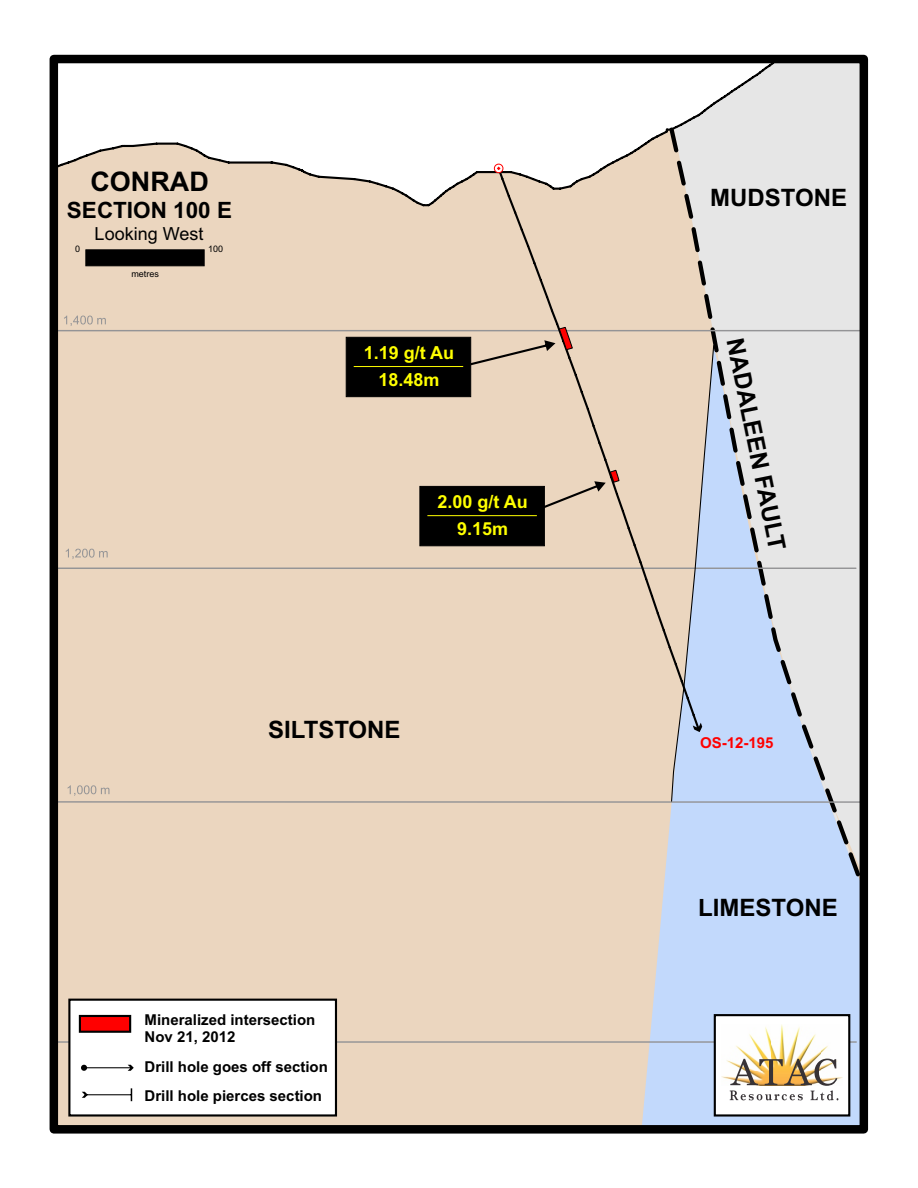
<style>
.page{position:relative;width:918px;height:1188px;background:#fff}
.page>*{position:absolute;margin:0;border:0;box-sizing:border-box;transform-origin:0 0}
.t1{font:700 27px "Arial";color:#000}
.t2{font:700 24px "Arial";color:#000}
.t3{font:700 22.5px "Arial";color:#000}
.t4{font:700 18px/27.2px "Arial";color:#ff0;text-align:center}
.t5{font:18px "Arial";color:#000}
.t6{font:700 15px/16.8px "Arial";color:#000}
.t7{font:700 15px "Arial";color:#f00}
.t8{font:9px "Arial";color:#000}
</style>
<div class="page">
<div style="left:60px;top:208px;width:582px;height:916px;background:#ebd6bf"></div>
<svg style="left:642px;top:732px;width:216px;height:392px;background:#c8d8f2"></svg>
<div style="left:781px;top:65px;width:77px;height:60px;background:#e6e6e6"></div>
<svg style="left:667px;top:125px;width:191px;height:766px;background:#d5dde9"></svg>
<svg style="left:60px;top:65px;width:721px;height:143px"></svg>
<svg style="left:68px;top:785px;width:41px;height:11px"></svg>
<svg style="left:66px;top:549px;width:42px;height:10px"></svg>
<svg style="left:64px;top:316px;width:42px;height:10px"></svg>
<hr style="left:57px;top:330px;width:804px;height:1px;background:#949496">
<hr style="left:54px;top:1041px;width:802px;height:2px;background:#949496">
<hr style="left:57px;top:801px;width:804px;height:2px;background:#949496">
<hr style="left:54px;top:568px;width:802px;height:1px;background:#949496">
<div style="left:498px;top:170px;width:204px;height:562px;background:#ebd6bf"></div>
<svg style="left:494px;top:164px;width:9px;height:9px"></svg>
<svg style="left:497px;top:167px;width:4px;height:3px"></svg>
<svg style="left:345px;top:327px;width:228px;height:70px;background:#786c5f"></svg>
<svg style="left:419px;top:470px;width:200px;height:77px;background:#756a5d"></svg>
<div style="left:50px;top:55px;width:818px;height:1079px;border:9px solid #000"></div>
<svg style="left:67px;top:998px;width:271px;height:120px"></svg>
<svg style="left:85px;top:249px;width:120px;height:18px;background:#0e0d0b"></svg>
<svg style="left:713px;top:1013px;width:138px;height:105px"></svg>
<svg style="left:670px;top:344px;width:45px;height:458px;background:#d1cfd1"></svg>
<h1 class="t1" style="left:90px;top:171px;width:120px">CONRAD</h1>
<h3 class="t3" style="left:67px;top:202px;width:167px">SECTION 100 E</h3>
<p class="t5" style="left:95px;top:226px;width:110px">Looking West</p>
<p class="t8" style="left:75px;top:246px;width:7px">0</p>
<p class="t8" style="left:208px;top:246px;width:17px">100</p>
<p class="t8" style="left:131px;top:270px;width:29px">metres</p>
<p class="t4" style="left:364px;top:341px;width:92px">1.19 g/t Au<br>18.48m</p>
<p class="t4" style="left:438px;top:490px;width:92px">2.00 g/t Au<br>9.15m</p>
<h2 class="t2" style="left:268px;top:721px;width:134px">SILTSTONE</h2>
<p class="t6" style="left:145px;top:1013px;width:172px">Mineralized intersection<br>Nov 21, 2012</p>
<p class="t6" style="left:145px;top:1060px;width:185px">Drill hole goes off section</p>
<p class="t6" style="left:145px;top:1089px;width:179px">Drill hole pierces section</p>
<h2 class="t2" style="left:710px;top:189px;width:138px">MUDSTONE</h2>
<h2 class="t2" style="left:743px;top:336px;width:217px;rotate:78deg">NADALEEN FAULT</h2>
<p class="t7" style="left:700px;top:737px;width:75px">OS-12-195</p>
<h2 class="t2" style="left:698px;top:899px;width:141px">LIMESTONE</h2>
</div>
